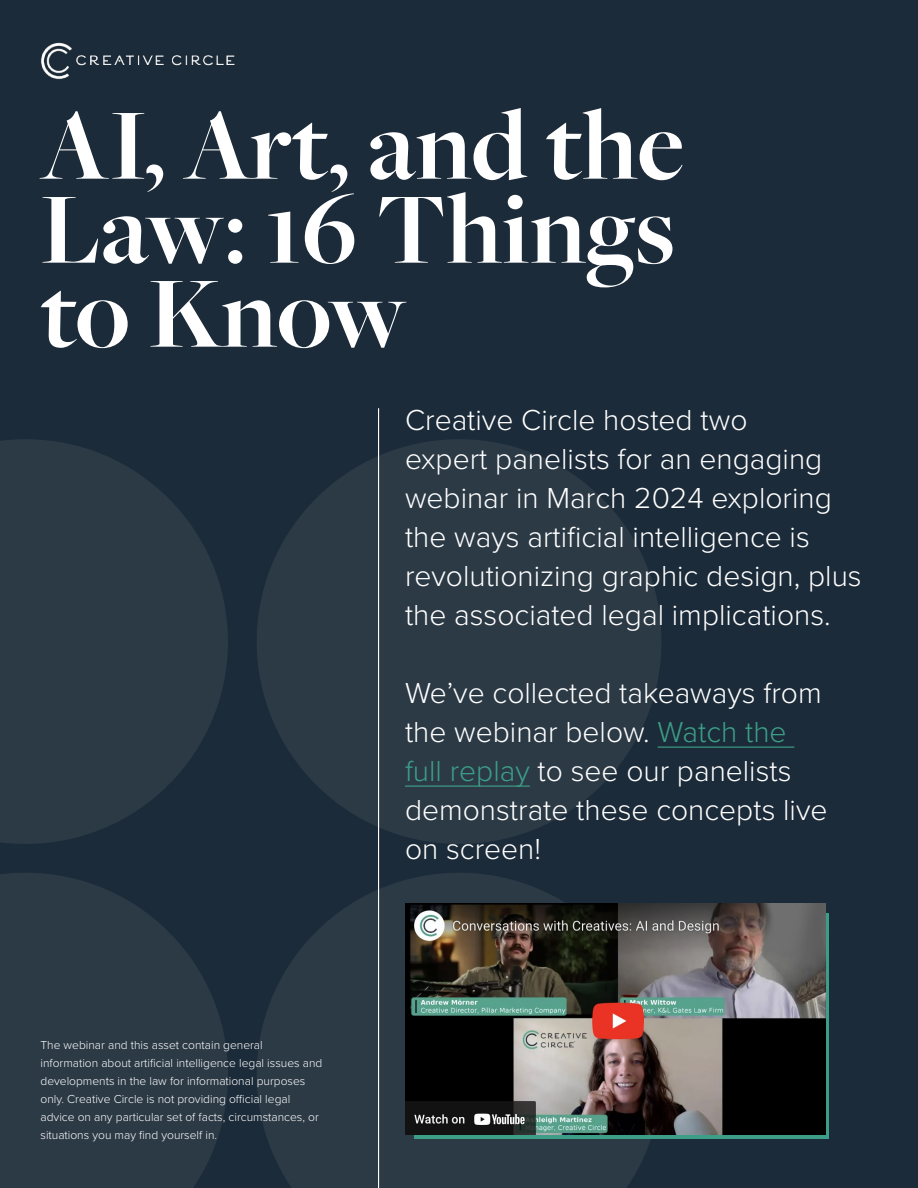
<style>
.page{position:relative;width:918px;height:1188px;background:#1c2b39}
.page>*{position:absolute;margin:0;border:0;box-sizing:border-box;transform-origin:0 0}
.t1{font:700 105px/84px "Freight Big Pro";color:#fff;text-align:justify}
.t2{font:300 30px/39px "Proxima Nova";color:#fff}
.t3{font:300 12px/18px "Proxima Nova";color:#fff}
.s1{color:#3c9e87}
</style>
<div class="page">
<hr style="left:378px;top:408px;width:1px;height:780px;background:#fff">
<svg style="left:0;top:439px;width:228px;height:405px;fill:#2c3a46"></svg>
<div style="left:257px;top:439px;width:405px;height:405px;background:#2c3a46;border-radius:50%"></div>
<svg style="left:0;top:873px;width:228px;height:315px;fill:#2c3a46"></svg>
<svg style="left:257px;top:873px;width:394px;height:315px;fill:#2c3a46"></svg>
<hr style="left:658px;top:747px;width:136px;height:1px;background:#3c9e87">
<hr style="left:405px;top:786px;width:125px;height:1px;background:#3c9e87">
<img style="left:41px;top:42px;width:194px;height:38px">
<svg style="left:415px;top:914px;width:414px;height:225px;background:#378472"></svg>
<img style="left:405px;top:903px;width:420px;height:231px">
<h1 class="t1" style="left:40px;top:101px;width:645px">AI, Art, and the Law: 16 Things to Know</h1>
<p class="t2" style="left:405px;top:399px;width:458px">Creative Circle hosted two<br>expert panelists for an engaging webinar in March 2024 exploring the ways artificial intelligence is revolutionizing graphic design, plus the associated legal implications.</p>
<p class="t3" style="left:40px;top:1035px;width:283px">The webinar and this asset contain general information about artificial intelligence legal issues and developments in the law for informational purposes only. Creative Circle is not providing official legal advice on any particular set of facts, circumstances, or situations you may find yourself in.</p>
<p class="t2" style="left:405px;top:672px;width:424px">We’ve collected takeaways from the webinar below. <span class="s1">Watch the full replay</span> to see our panelists demonstrate these concepts live on screen!</p>
</div>
